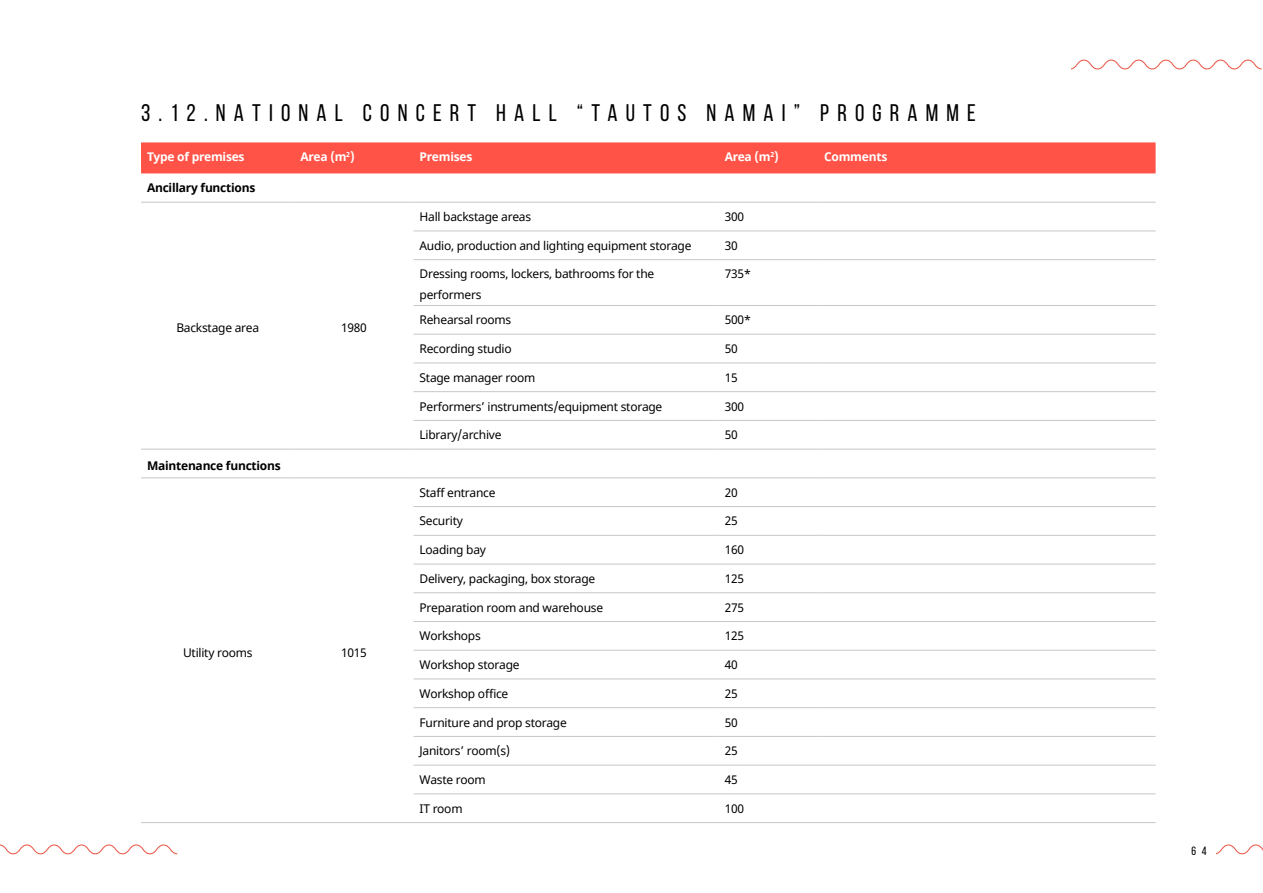
<style>
.page{position:relative;width:1263px;height:893px;background:#fff}
.page>*{position:absolute;margin:0;border:0;box-sizing:border-box;transform-origin:0 0}
.t1{font:24px "Bebas Neue";letter-spacing:.34em;color:#000}
.t2{font:12px/21px "Noto Sans";letter-spacing:-.02em;color:#000}
.t3{font:700 12px "Noto Sans";letter-spacing:-.02em;color:#fff}
.t4{font:700 12px "Noto Sans";letter-spacing:-.02em;color:#000}
.t5{font:12px "Bebas Neue";color:#000}
</style>
<div class="page">
<svg style="left:1072px;top:59px;width:190px;height:11px"></svg>
<div style="left:141px;top:142px;width:1014px;height:31px;background:#ff5347"></div>
<hr style="left:141px;top:202px;width:153px;height:1px;background:#c6c6c6">
<hr style="left:294px;top:202px;width:120px;height:1px;background:#c6c6c6">
<hr style="left:414px;top:202px;width:305px;height:1px;background:#c6c6c6">
<hr style="left:719px;top:202px;width:99px;height:1px;background:#c6c6c6">
<hr style="left:818px;top:202px;width:337px;height:1px;background:#c6c6c6">
<hr style="left:414px;top:231px;width:305px;height:1px;background:#c6c6c6">
<hr style="left:719px;top:231px;width:99px;height:1px;background:#c6c6c6">
<hr style="left:818px;top:231px;width:337px;height:1px;background:#c6c6c6">
<hr style="left:414px;top:259px;width:305px;height:1px;background:#c6c6c6">
<hr style="left:719px;top:259px;width:99px;height:1px;background:#c6c6c6">
<hr style="left:818px;top:259px;width:337px;height:1px;background:#c6c6c6">
<hr style="left:414px;top:305px;width:305px;height:1px;background:#c6c6c6">
<hr style="left:719px;top:305px;width:99px;height:1px;background:#c6c6c6">
<hr style="left:818px;top:305px;width:337px;height:1px;background:#c6c6c6">
<hr style="left:414px;top:334px;width:305px;height:1px;background:#c6c6c6">
<hr style="left:719px;top:334px;width:99px;height:1px;background:#c6c6c6">
<hr style="left:818px;top:334px;width:337px;height:1px;background:#c6c6c6">
<hr style="left:414px;top:363px;width:305px;height:1px;background:#c6c6c6">
<hr style="left:719px;top:363px;width:99px;height:1px;background:#c6c6c6">
<hr style="left:818px;top:363px;width:337px;height:1px;background:#c6c6c6">
<hr style="left:414px;top:391px;width:305px;height:1px;background:#c6c6c6">
<hr style="left:719px;top:391px;width:99px;height:1px;background:#c6c6c6">
<hr style="left:818px;top:391px;width:337px;height:1px;background:#c6c6c6">
<hr style="left:414px;top:420px;width:305px;height:1px;background:#c6c6c6">
<hr style="left:719px;top:420px;width:99px;height:1px;background:#c6c6c6">
<hr style="left:818px;top:420px;width:337px;height:1px;background:#c6c6c6">
<hr style="left:141px;top:449px;width:153px;height:1px;background:#c6c6c6">
<hr style="left:294px;top:449px;width:120px;height:1px;background:#c6c6c6">
<hr style="left:414px;top:449px;width:305px;height:1px;background:#c6c6c6">
<hr style="left:719px;top:449px;width:99px;height:1px;background:#c6c6c6">
<hr style="left:818px;top:449px;width:337px;height:1px;background:#c6c6c6">
<hr style="left:141px;top:478px;width:153px;height:1px;background:#c6c6c6">
<hr style="left:294px;top:478px;width:120px;height:1px;background:#c6c6c6">
<hr style="left:414px;top:478px;width:305px;height:1px;background:#c6c6c6">
<hr style="left:719px;top:478px;width:99px;height:1px;background:#c6c6c6">
<hr style="left:818px;top:478px;width:337px;height:1px;background:#c6c6c6">
<hr style="left:414px;top:506px;width:305px;height:1px;background:#c6c6c6">
<hr style="left:719px;top:506px;width:99px;height:1px;background:#c6c6c6">
<hr style="left:818px;top:506px;width:337px;height:1px;background:#c6c6c6">
<hr style="left:414px;top:535px;width:305px;height:1px;background:#c6c6c6">
<hr style="left:719px;top:535px;width:99px;height:1px;background:#c6c6c6">
<hr style="left:818px;top:535px;width:337px;height:1px;background:#c6c6c6">
<hr style="left:414px;top:564px;width:305px;height:1px;background:#c6c6c6">
<hr style="left:719px;top:564px;width:99px;height:1px;background:#c6c6c6">
<hr style="left:818px;top:564px;width:337px;height:1px;background:#c6c6c6">
<hr style="left:414px;top:592px;width:305px;height:1px;background:#c6c6c6">
<hr style="left:719px;top:592px;width:99px;height:1px;background:#c6c6c6">
<hr style="left:818px;top:592px;width:337px;height:1px;background:#c6c6c6">
<hr style="left:414px;top:621px;width:305px;height:1px;background:#c6c6c6">
<hr style="left:719px;top:621px;width:99px;height:1px;background:#c6c6c6">
<hr style="left:818px;top:621px;width:337px;height:1px;background:#c6c6c6">
<hr style="left:414px;top:650px;width:305px;height:1px;background:#c6c6c6">
<hr style="left:719px;top:650px;width:99px;height:1px;background:#c6c6c6">
<hr style="left:818px;top:650px;width:337px;height:1px;background:#c6c6c6">
<hr style="left:414px;top:679px;width:305px;height:1px;background:#c6c6c6">
<hr style="left:719px;top:679px;width:99px;height:1px;background:#c6c6c6">
<hr style="left:818px;top:679px;width:337px;height:1px;background:#c6c6c6">
<hr style="left:414px;top:707px;width:305px;height:1px;background:#c6c6c6">
<hr style="left:719px;top:707px;width:99px;height:1px;background:#c6c6c6">
<hr style="left:818px;top:707px;width:337px;height:1px;background:#c6c6c6">
<hr style="left:414px;top:736px;width:305px;height:1px;background:#c6c6c6">
<hr style="left:719px;top:736px;width:99px;height:1px;background:#c6c6c6">
<hr style="left:818px;top:736px;width:337px;height:1px;background:#c6c6c6">
<hr style="left:414px;top:765px;width:305px;height:1px;background:#c6c6c6">
<hr style="left:719px;top:765px;width:99px;height:1px;background:#c6c6c6">
<hr style="left:818px;top:765px;width:337px;height:1px;background:#c6c6c6">
<hr style="left:414px;top:794px;width:305px;height:1px;background:#c6c6c6">
<hr style="left:719px;top:794px;width:99px;height:1px;background:#c6c6c6">
<hr style="left:818px;top:794px;width:337px;height:1px;background:#c6c6c6">
<hr style="left:141px;top:822px;width:153px;height:1px;background:#c6c6c6">
<hr style="left:294px;top:822px;width:120px;height:1px;background:#c6c6c6">
<hr style="left:414px;top:822px;width:305px;height:1px;background:#c6c6c6">
<hr style="left:719px;top:822px;width:99px;height:1px;background:#c6c6c6">
<hr style="left:818px;top:822px;width:337px;height:1px;background:#c6c6c6">
<svg style="left:1216px;top:844px;width:47px;height:11px"></svg>
<svg style="left:0;top:844px;width:178px;height:11px"></svg>
<h1 class="t1" style="left:141px;top:99px;width:836px">3.12.NATIONAL CONCERT HALL “TAUTOS NAMAI” PROGRAMME</h1>
<p class="t3" style="left:147px;top:148px;width:99px">Type of premises</p>
<p class="t3" style="left:300px;top:148px;width:56px">Area (m<sup>2</sup>)</p>
<p class="t3" style="left:420px;top:148px;width:54px">Premises</p>
<p class="t3" style="left:725px;top:148px;width:56px">Area (m<sup>2</sup>)</p>
<p class="t3" style="left:824px;top:148px;width:65px">Comments</p>
<p class="t4" style="left:147px;top:179px;width:110px">Ancillary functions</p>
<p class="t2" style="left:176px;top:318px;width:84px">Backstage area</p>
<p class="t2" style="left:341px;top:318px;width:27px">1980</p>
<p class="t4" style="left:147px;top:457px;width:135px">Maintenance functions</p>
<p class="t2" style="left:183px;top:642px;width:71px">Utility rooms</p>
<p class="t2" style="left:341px;top:642px;width:27px">1015</p>
<p class="t2" style="left:420px;top:207px;width:113px">Hall backstage areas</p>
<p class="t2" style="left:725px;top:207px;width:21px">300</p>
<p class="t2" style="left:420px;top:235px;width:273px">Audio, production and lighting equipment storage</p>
<p class="t2" style="left:725px;top:235px;width:14px">30</p>
<p class="t2" style="left:420px;top:264px;width:236px">Dressing rooms, lockers, bathrooms for the performers</p>
<p class="t2" style="left:725px;top:264px;width:28px">735*</p>
<p class="t2" style="left:420px;top:310px;width:93px">Rehearsal rooms</p>
<p class="t2" style="left:725px;top:310px;width:28px">500*</p>
<p class="t2" style="left:420px;top:339px;width:94px">Recording studio</p>
<p class="t2" style="left:725px;top:339px;width:14px">50</p>
<p class="t2" style="left:420px;top:367px;width:117px">Stage manager room</p>
<p class="t2" style="left:725px;top:367px;width:14px">15</p>
<p class="t2" style="left:420px;top:396px;width:244px">Performers’ instruments/equipment storage</p>
<p class="t2" style="left:725px;top:396px;width:21px">300</p>
<p class="t2" style="left:420px;top:425px;width:83px">Library/archive</p>
<p class="t2" style="left:725px;top:425px;width:14px">50</p>
<p class="t2" style="left:420px;top:482px;width:77px">Staff entrance</p>
<p class="t2" style="left:725px;top:482px;width:14px">20</p>
<p class="t2" style="left:420px;top:511px;width:45px">Security</p>
<p class="t2" style="left:725px;top:511px;width:14px">25</p>
<p class="t2" style="left:420px;top:540px;width:68px">Loading bay</p>
<p class="t2" style="left:725px;top:540px;width:21px">160</p>
<p class="t2" style="left:420px;top:568px;width:177px">Delivery, packaging, box storage</p>
<p class="t2" style="left:725px;top:568px;width:21px">125</p>
<p class="t2" style="left:420px;top:597px;width:185px">Preparation room and warehouse</p>
<p class="t2" style="left:725px;top:597px;width:21px">275</p>
<p class="t2" style="left:420px;top:626px;width:63px">Workshops</p>
<p class="t2" style="left:725px;top:626px;width:21px">125</p>
<p class="t2" style="left:420px;top:655px;width:102px">Workshop storage</p>
<p class="t2" style="left:725px;top:655px;width:14px">40</p>
<p class="t2" style="left:420px;top:683px;width:90px">Workshop office</p>
<p class="t2" style="left:725px;top:683px;width:14px">25</p>
<p class="t2" style="left:420px;top:712px;width:149px">Furniture and prop storage</p>
<p class="t2" style="left:725px;top:712px;width:14px">50</p>
<p class="t2" style="left:420px;top:741px;width:92px">Janitors’ room(s)</p>
<p class="t2" style="left:725px;top:741px;width:14px">25</p>
<p class="t2" style="left:420px;top:769px;width:68px">Waste room</p>
<p class="t2" style="left:725px;top:769px;width:14px">45</p>
<p class="t2" style="left:420px;top:798px;width:44px">IT room</p>
<p class="t2" style="left:725px;top:798px;width:21px">100</p>
<p class="t5" style="left:1191px;top:844px;width:16px">6 4</p>
</div>
